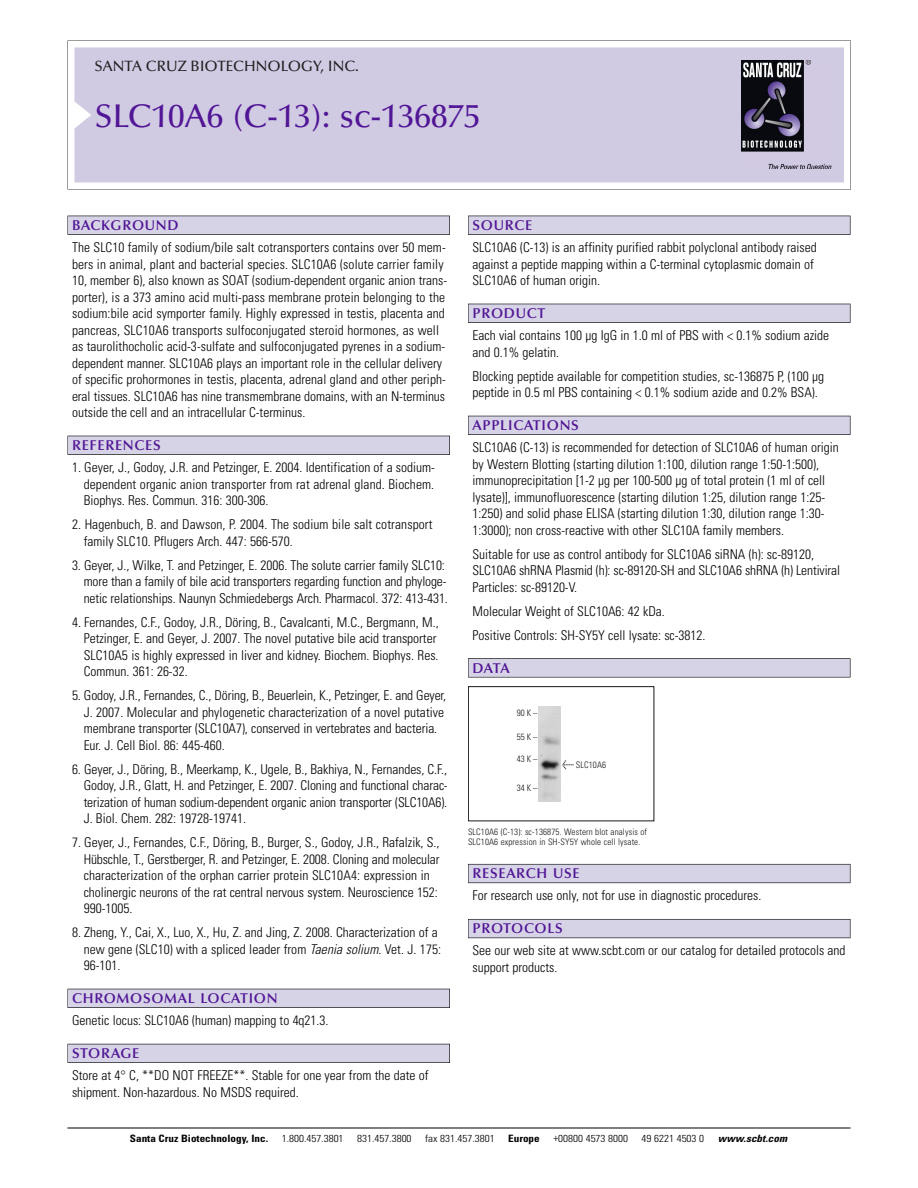
<style>
.page{position:relative;width:918px;height:1188px;background:#fff}
.page>*{position:absolute;margin:0;border:0;box-sizing:border-box;transform-origin:0 0}
.t1{font:500 33px "Optima";color:#511695}
.t2{font:500 15px "Optima";color:#231f20}
.t3{font:600 14.25px "Optima";letter-spacing:.05em;color:#511695}
.t4{font:300 condensed 13.5px/16.5px "Univers";color:#000}
.t5{font:300 condensed 10.2px "Univers";color:#000;scale:1.1 1}
.t6{font:700 condensed 10.2px "Univers";color:#000;scale:1.1 1}
.t7{font:italic 700 condensed 10.2px "Univers";letter-spacing:.005em;color:#000;scale:1.1 1}
.t8{font:9px/10.5px "Univers Condensed Light+ZAAZGZ";letter-spacing:.015em;color:#191919}
.s1{font-style:italic}
.s2{font-family:"Meta Plus Book Roman+WGNPKP";font-size:10.5px}
</style>
<div class="page">
<svg style="left:68px;top:40px;width:783px;height:149px"></svg>
<div style="left:74px;top:47px;width:770px;height:135px;background:#d1cae3"></div>
<img style="left:741px;top:60px;width:90px;height:108px">
<div style="left:68px;top:216px;width:382px;height:19px;background:#525155"></div>
<div style="left:68px;top:216px;width:381px;height:18px;background:#d7d3e7"></div>
<div style="left:68px;top:436px;width:382px;height:19px;background:#515055"></div>
<div style="left:68px;top:436px;width:381px;height:18px;background:#d7d3e7"></div>
<div style="left:68px;top:989px;width:382px;height:19px;background:#525158"></div>
<div style="left:68px;top:989px;width:381px;height:18px;background:#d7d3e7"></div>
<div style="left:68px;top:1044px;width:382px;height:19px;background:#54535a"></div>
<div style="left:68px;top:1044px;width:381px;height:18px;background:#d7d3e7"></div>
<div style="left:468px;top:216px;width:382px;height:19px;background:#525155"></div>
<div style="left:468px;top:216px;width:382px;height:18px;background:#d7d3e7"></div>
<div style="left:468px;top:304px;width:382px;height:19px;background:#515055"></div>
<div style="left:468px;top:304px;width:382px;height:18px;background:#d7d3e7"></div>
<div style="left:468px;top:416px;width:382px;height:19px;background:#525158"></div>
<div style="left:468px;top:416px;width:382px;height:18px;background:#d7d3e7"></div>
<div style="left:468px;top:658px;width:382px;height:19px;background:#575759"></div>
<div style="left:468px;top:659px;width:382px;height:18px;background:#d7d3e7"></div>
<div style="left:468px;top:864px;width:382px;height:19px;background:#66646d"></div>
<div style="left:468px;top:865px;width:382px;height:18px;background:#d7d3e7"></div>
<div style="left:468px;top:919px;width:382px;height:19px;background:#5b5961"></div>
<div style="left:468px;top:920px;width:382px;height:18px;background:#d7d3e7"></div>
<hr style="left:68px;top:1128px;width:782px;height:1px;background:#000">
<div style="left:468px;top:686px;width:186px;height:135px;border:1px solid #191919"></div>
<img style="left:539px;top:706px;width:22px;height:95px">
<p class="t2" style="left:94px;top:61px;width:266px">SANTA CRUZ BIOTECHNOLOGY, INC.</p>
<h1 class="t1" style="left:94px;top:103px;width:388px">SLC10A6 (C-13): sc-136875</h1>
<p class="t3" style="left:72px;top:219px;width:108px">BACKGROUND</p>
<p class="t4" style="left:72px;top:240px;width:377px">The SLC10 family of sodium/bile salt cotransporters contains over 50 mem&shy;bers in animal, plant and bacterial species. SLC10A6 (solute carrier family 10, member 6), also known as SOAT (sodium-dependent organic anion trans&shy;porter), is a 373 amino acid multi-pass membrane protein belonging to the sodium:bile acid symporter family. Highly expressed in testis, placenta and pancreas, SLC10A6 transports sulfoconjugated steroid hormones, as well as taurolithocholic acid-3-sulfate and sulfoconjugated pyrenes in a sodium&shy;dependent manner. SLC10A6 plays an important role in the cellular delivery of specific prohormones in testis, placenta, adrenal gland and other periph&shy;eral tissues. SLC10A6 has nine transmembrane domains, with an N-terminus outside the cell and an intracellular C-terminus.</p>
<p class="t3" style="left:72px;top:440px;width:90px">REFERENCES</p>
<p class="t4" style="left:84px;top:460px;width:353px;text-align:justify;text-indent:-12px">1. Geyer, J., Godoy, J.R. and Petzinger, E. 2004. Identification of a sodium&shy;dependent organic anion transporter from rat adrenal gland. Biochem.<br>Biophys. Res. Commun. 316: 300-306.</p>
<p class="t4" style="left:84px;top:517px;width:350px;text-indent:-12px">2. Hagenbuch, B. and Dawson, P. 2004. The sodium bile salt cotransport family SLC10. Pflugers Arch. 447: 566-570.</p>
<p class="t4" style="left:84px;top:558px;width:366px;text-indent:-12px">3. Geyer, J., Wilke, T. and Petzinger, E. 2006. The solute carrier family SLC10: more than a family of bile acid transporters regarding function and phyloge&shy;netic relationships. Naunyn Schmiedebergs Arch. Pharmacol. 372: 413-431.</p>
<p class="t4" style="left:84px;top:615px;width:357px;text-indent:-12px">4. Fernandes, C.F., Godoy, J.R., Döring, B., Cavalcanti, M.C., Bergmann, M., Petzinger, E. and Geyer, J. 2007. The novel putative bile acid transporter SLC10A5 is highly expressed in liver and kidney. Biochem. Biophys. Res.<br>Commun. 361: 26-32.</p>
<p class="t4" style="left:84px;top:688px;width:364px;text-indent:-12px">5. Godoy, J.R., Fernandes, C., Döring, B., Beuerlein, K., Petzinger, E. and Geyer, J. 2007. Molecular and phylogenetic characterization of a novel putative membrane transporter (SLC10A7), conserved in vertebrates and bacteria.<br>Eur. J. Cell Biol. 86: 445-460.</p>
<p class="t4" style="left:84px;top:762px;width:365px;text-align:justify;text-indent:-12px">6. Geyer, J., Döring, B., Meerkamp, K., Ugele, B., Bakhiya, N., Fernandes, C.F., Godoy, J.R., Glatt, H. and Petzinger, E. 2007. Cloning and functional charac&shy;terization of human sodium-dependent organic anion transporter (SLC10A6).<br>J. Biol. Chem. 282: 19728-19741.</p>
<p class="t4" style="left:84px;top:835px;width:357px;text-indent:-12px">7. Geyer, J., Fernandes, C.F., Döring, B., Burger, S., Godoy, J.R., Rafalzik, S., Hübschle, T., Gerstberger, R. and Petzinger, E. 2008. Cloning and molecular characterization of the orphan carrier protein SLC10A4: expression in cholinergic neurons of the rat central nervous system. Neuroscience 152:<br>990-1005.</p>
<p class="t4" style="left:84px;top:925px;width:359px;text-indent:-12px">8. Zheng, Y., Cai, X., Luo, X., Hu, Z. and Jing, Z. 2008. Characterization of a new gene (SLC10) with a spliced leader from <span class="s1">Taenia solium</span>. Vet. J. 175:<br>96-101.</p>
<p class="t3" style="left:72px;top:993px;width:207px">CHROMOSOMAL LOCATION</p>
<p class="t4" style="left:72px;top:1013px;width:258px">Genetic locus: SLC10A6 (human) mapping to 4q21.3.</p>
<p class="t3" style="left:72px;top:1048px;width:69px">STORAGE</p>
<p class="t4" style="left:72px;top:1068px;width:358px">Store at 4° C, **DO NOT FREEZE**. Stable for one year from the date of shipment. Non-hazardous. No MSDS required.</p>
<p class="t3" style="left:473px;top:219px;width:61px">SOURCE</p>
<p class="t4" style="left:473px;top:240px;width:346px">SLC10A6 (C-13) is an affinity purified rabbit polyclonal antibody raised against a peptide mapping within a C-terminal cytoplasmic domain of<br>SLC10A6 of human origin.</p>
<p class="t3" style="left:473px;top:308px;width:74px">PRODUCT</p>
<p class="t4" style="left:473px;top:328px;width:358px">Each vial contains 100 µg IgG in 1.0 ml of PBS with &lt; 0.1% sodium azide and 0.1% gelatin.</p>
<p class="t4" style="left:473px;top:369px;width:353px">Blocking peptide available for competition studies, sc-136875 P, (100 µg peptide in 0.5 ml PBS containing &lt; 0.1% sodium azide and 0.2% BSA).</p>
<p class="t3" style="left:473px;top:420px;width:108px">APPLICATIONS</p>
<p class="t4" style="left:473px;top:440px;width:368px">SLC10A6 (C-13) is recommended for detection of SLC10A6 of human origin by Western Blotting (starting dilution 1:100, dilution range 1:50-1:500), immunoprecipitation [1-2 µg per 100-500 µg of total protein (1 ml of cell lysate)], immunofluorescence (starting dilution 1:25, dilution range 1:25- 1:250) and solid phase ELISA (starting dilution 1:30, dilution range 1:30- 1:3000); non cross-reactive with other SLC10A family members.</p>
<p class="t4" style="left:473px;top:547px;width:369px">Suitable for use as control antibody for SLC10A6 siRNA (h): sc-89120,<br>SLC10A6 shRNA Plasmid (h): sc-89120-SH and SLC10A6 shRNA (h) Lentiviral<br>Particles: sc-89120-V.</p>
<p class="t4" style="left:473px;top:600px;width:235px;line-height:24px">Molecular Weight of SLC10A6: 42 kDa.<br>Positive Controls: SH-SY5Y cell lysate: sc-3812.</p>
<p class="t3" style="left:473px;top:662px;width:39px">DATA</p>
<p class="t8" style="left:517px;top:708px;width:22px">90K–</p>
<p class="t8" style="left:517px;top:733px;width:22px">55K–</p>
<p class="t8" style="left:517px;top:754px;width:22px">43K–</p>
<p class="t8" style="left:517px;top:783px;width:22px">34K–</p>
<p class="t8" style="left:562px;top:761px;width:46px"><span class="s2">&lt;</span> SLC10A6</p>
<p class="t8" style="left:468px;top:827px;width:181px">SLC10A6 (C-13): sc-136875. Western blot analysis of<br>SLC10A6 expression in SH-SY5Y whole cell lysate.</p>
<p class="t3" style="left:473px;top:868px;width:109px">RESEARCH USE</p>
<p class="t4" style="left:473px;top:889px;width:290px">For research use only, not for use in diagnostic procedures.</p>
<p class="t3" style="left:473px;top:923px;width:92px">PROTOCOLS</p>
<p class="t4" style="left:473px;top:944px;width:375px">See our web site at www.scbt.com or our catalog for detailed protocols and support products.</p>
<p class="t6" style="left:130px;top:1135px;width:127px">Santa Cruz Biotechnology, Inc.</p>
<p class="t5" style="left:282px;top:1135px;width:58px">1.800.457.3801</p>
<p class="t5" style="left:357px;top:1135px;width:51px">831.457.3800</p>
<p class="t5" style="left:425px;top:1135px;width:65px">fax 831.457.3801</p>
<p class="t6" style="left:508px;top:1135px;width:30px">Europe</p>
<p class="t5" style="left:553px;top:1135px;width:69px">+00800 4573 8000</p>
<p class="t5" style="left:642px;top:1135px;width:58px">49 6221 4503 0</p>
<p class="t7" style="left:718px;top:1135px;width:64px">www.scbt.com</p>
</div>
